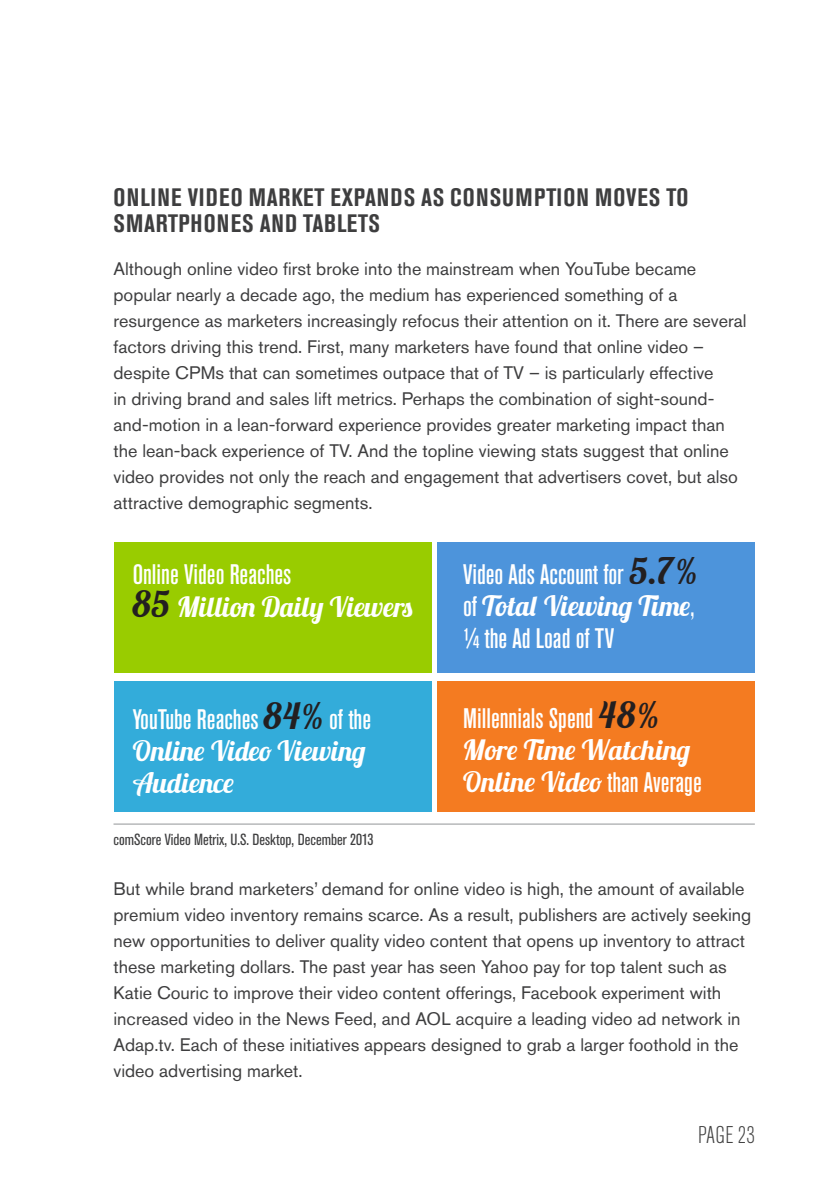
<style>
.page{position:relative;width:840px;height:1191px;background:#fff}
.page>*{position:absolute;margin:0;border:0;box-sizing:border-box;transform-origin:0 0}
.Body_txt_9_13{font:28px/32px "Lobster 1.3";letter-spacing:.01em;color:#fff}
.Body_txt_9_13-2{font:500 condensed 28px/32px "Akzidenz Grotesk Pro";color:#fff;text-align:justify}
.Subtitle{font:700 condensed 25px/26px "Akzidenz Grotesk Pro";letter-spacing:.035em;color:#3e3e3f}
.t1{font:300 condensed 24px "Akzidenz Grotesk Pro";color:#434343}
.Body_txt_9_13-3{font:18px/26px "Akzidenz Grotesk Pro";color:#3e3e3f}
.Chart_Legend{font:condensed 16px "Akzidenz Grotesk Pro";color:#3e3e3f}
.s1{font-size:36px;color:#231f20}
.s2{font-family:"Lobster 1.3";font-weight:400;font-stretch:normal;font-size:36px;color:#231f20}
.s3{font-family:"Lobster 1.3";font-weight:400;font-stretch:normal}
.s4{font-family:"Akzidenz Grotesk Pro";font-weight:500;font-stretch:condensed}
</style>
<div class="page">
<div style="left:114px;top:541px;width:317px;height:131px;background:#9c0"></div>
<div style="left:114px;top:680px;width:317px;height:131px;background:#33acda"></div>
<div style="left:437px;top:541px;width:317px;height:131px;background:#4d94db"></div>
<div style="left:437px;top:680px;width:317px;height:131px;background:#f47b21"></div>
<hr style="left:113px;top:823px;width:641px;height:1px;background:#939598">
<p class="Subtitle" style="left:114px;top:184px;width:576px">ONLINE VIDEO MARKET EXPANDS AS CONSUMPTION MOVES TO<br>SMARTPHONES AND TABLETS</p>
<p class="Body_txt_9_13-3" style="left:113px;top:255px;width:634px">Although online video first broke into the mainstream when YouTube became popular nearly a decade ago, the medium has experienced something of a resurgence as marketers increasingly refocus their attention on it. There are several factors driving this trend. First, many marketers have found that online video – despite CPMs that can sometimes outpace that of TV – is particularly effective<br>in driving brand and sales lift metrics. Perhaps the combination of sight-sound&shy;and-motion in a lean-forward experience provides greater marketing impact than the lean-back experience of TV. And the topline viewing stats suggest that online video provides not only the reach and engagement that advertisers covet, but also attractive demographic segments.</p>
<p class="Body_txt_9_13-2" style="left:133px;top:558px;width:160px">Online Video Reaches</p>
<p class="Body_txt_9_13" style="left:133px;top:591px;width:282px"><span class="s1">85</span> Million Daily Viewers</p>
<p class="Body_txt_9_13-2" style="left:463px;top:557px;width:235px">Video Ads Account for <span class="s2">5.7% </span>of <span class="s3">Total Viewing Time</span>, ¼ the Ad Load of TV</p>
<p class="Body_txt_9_13" style="left:133px;top:702px;width:240px"><span class="s4">YouTube Reaches</span> <span class="s1">84%</span> <span class="s4">of the<br></span>Online Video Viewing<br>Audience</p>
<p class="Body_txt_9_13-2" style="left:463px;top:701px;width:197px">Millennials Spend <span class="s2">48%</span></p>
<p class="Body_txt_9_13" style="left:463px;top:733px;width:240px">More Time Watching<br>Online Video <span class="s4">than Average</span></p>
<p class="Chart_Legend" style="left:113px;top:829px;width:261px">comScore Video Metrix, U.S. Desktop, December 2013</p>
<p class="Body_txt_9_13-3" style="left:113px;top:875px;width:639px">But while brand marketers’ demand for online video is high, the amount of available premium video inventory remains scarce. As a result, publishers are actively seeking new opportunities to deliver quality video content that opens up inventory to attract these marketing dollars. The past year has seen Yahoo pay for top talent such as Katie Couric to improve their video content offerings, Facebook experiment with increased video in the News Feed, and AOL acquire a leading video ad network in Adap.tv. Each of these initiatives appears designed to grab a larger foothold in the video advertising market.</p>
<h3 class="t1" style="left:698px;top:1119px;width:58px">PAGE 23</h3>
</div>
